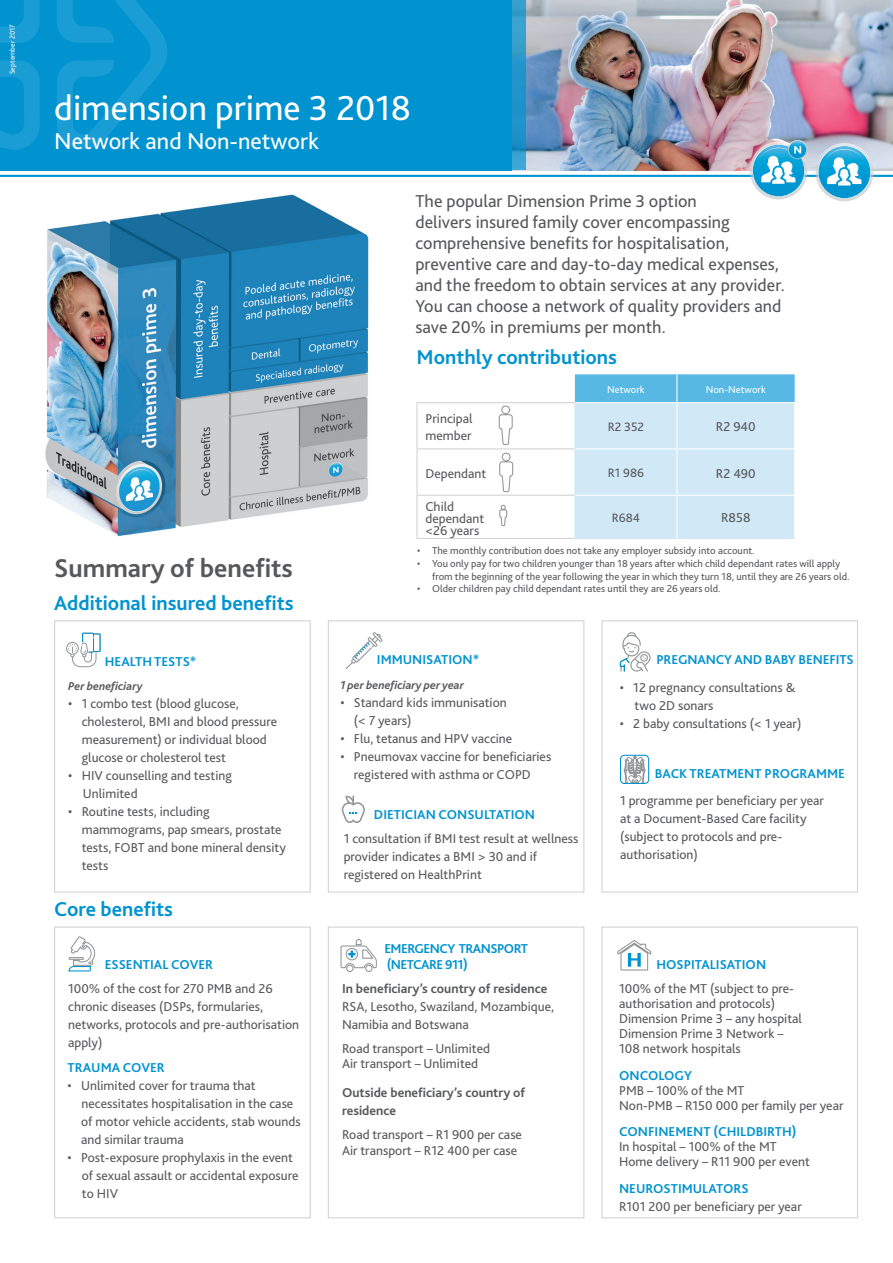
<style>
.page{position:relative;width:893px;height:1263px;background:#fff}
.page>*{position:absolute;margin:0;border:0;box-sizing:border-box;transform-origin:0 0}
.t1{font:36.3px "Bliss 2";color:#fff}
.t2{font:700 27px "Bliss 2";color:#57585a}
.t3{font:24px "Bliss 2";color:#fff}
.t4{font:700 21px "Bliss 2";color:#0093d0}
.t5{font:18px/21px "Bliss 2";color:#57585a}
.t6{font:13.5px/18px "Bliss 2";color:#57585a}
.t7{font:700 13.5px "Bliss 2";color:#0093d0}
.t8{font:700 13.5px/18px "Bliss 2";color:#57585a}
.t9{font:700 13.5px/16.2px "Bliss 2";letter-spacing:-.04em;color:#0093d0}
.t10{font:12.75px "Bliss 2";color:#57585a}
.t11{font:italic 700 12px "Bliss 2";color:#57585a}
.t12{font:10.5px/12.6px "Bliss 2";color:#57585a}
.t13{font:10.5px "Bliss 2";color:#fff}
.t14{font:7.5px "Bliss 2";color:#fff}
</style>
<div class="page">
<div style="left:54px;top:620px;width:257px;height:272px;border:1px solid #d1d2d4"></div>
<img style="left:45px;top:194px;width:324px;height:343px">
<img style="left:526px;top:0;width:367px;height:170px">
<svg style="left:512px;top:0;width:14px;height:170px;background:#2a98cb"></svg>
<div style="left:0;top:0;width:512px;height:170px;background:#0093d0"></div>
<svg style="left:0;top:0;width:40px;height:150px"></svg>
<svg style="left:57px;top:0;width:110px;height:150px"></svg>
<hr style="left:0;top:175px;width:893px;height:2px;background:#0093d0">
<div style="left:328px;top:620px;width:256px;height:272px;border:1px solid #d1d2d4"></div>
<div style="left:601px;top:620px;width:257px;height:272px;border:1px solid #d1d2d4"></div>
<div style="left:54px;top:926px;width:257px;height:292px;border:1px solid #d1d2d4"></div>
<div style="left:328px;top:926px;width:256px;height:292px;border:1px solid #d1d2d4"></div>
<div style="left:601px;top:926px;width:257px;height:292px;border:1px solid #d1d2d4"></div>
<svg style="left:66px;top:633px;width:35px;height:34px"></svg>
<svg style="left:345px;top:632px;width:38px;height:37px"></svg>
<svg style="left:620px;top:632px;width:31px;height:40px"></svg>
<svg style="left:342px;top:796px;width:23px;height:27px"></svg>
<hr style="left:416px;top:403px;width:2px;height:45px;background:#d1d2d4">
<hr style="left:416px;top:448px;width:158px;height:1px;background:#d1d2d4">
<hr style="left:416px;top:449px;width:2px;height:46px;background:#d1d2d4">
<hr style="left:416px;top:495px;width:158px;height:1px;background:#d1d2d4">
<hr style="left:416px;top:496px;width:2px;height:42px;background:#d1d2d4">
<hr style="left:416px;top:538px;width:158px;height:1px;background:#d1d2d4">
<hr style="left:416px;top:402px;width:159px;height:1px;background:#d1d2d4">
<hr style="left:574px;top:403px;width:1px;height:46px;background:#d1e8f6">
<hr style="left:574px;top:449px;width:1px;height:46px;background:#d1e8f6">
<hr style="left:574px;top:495px;width:1px;height:43px;background:#d1e8f6">
<hr style="left:574px;top:538px;width:103px;height:1px;background:#d1e8f6">
<hr style="left:677px;top:538px;width:118px;height:1px;background:#d1e8f6">
<svg style="left:575px;top:374px;width:220px;height:164px;background:#bce0f2"></svg>
<hr style="left:575px;top:448px;width:102px;height:1px;background:#fff">
<hr style="left:677px;top:448px;width:118px;height:1px;background:#fff">
<hr style="left:575px;top:495px;width:102px;height:1px;background:#fff">
<hr style="left:677px;top:495px;width:118px;height:1px;background:#fff">
<svg style="left:499px;top:504px;width:9px;height:22px"></svg>
<svg style="left:498px;top:405px;width:16px;height:88px"></svg>
<svg style="left:623px;top:754px;width:23px;height:28px"></svg>
<div style="left:620px;top:755px;width:29px;height:29px;border:1px solid #0093d0;border-radius:4px"></div>
<svg style="left:68px;top:936px;width:28px;height:36px"></svg>
<svg style="left:617px;top:940px;width:35px;height:31px"></svg>
<svg style="left:340px;top:939px;width:37px;height:33px"></svg>
<svg style="left:815px;top:143px;width:58px;height:58px"></svg>
<svg style="left:750px;top:140px;width:57px;height:59px"></svg>
<p class="t14" style="left:8px;top:74px;width:51px;rotate:-90deg">September 2017</p>
<h1 class="t1" style="left:54px;top:86px;width:358px">dimension prime 3 2018</h1>
<h3 class="t3" style="left:54px;top:126px;width:266px">Network and Non-network</h3>
<p class="t5" style="left:415px;top:190px;width:371px">The popular Dimension Prime 3 option<br>delivers insured family cover encompassing comprehensive benefits for hospitalisation, preventive care and day-to-day medical expenses, and the freedom to obtain services at any provider.<br>You can choose a network of quality providers and save 20% in premiums per month.</p>
<h3 class="t4" style="left:416px;top:344px;width:202px">Monthly contributions</h3>
<p class="t13" style="left:607px;top:383px;width:39px">Network</p>
<p class="t13" style="left:706px;top:383px;width:62px">Non-Network</p>
<h2 class="t2" style="left:54px;top:551px;width:240px">Summary of benefits</h2>
<h3 class="t4" style="left:54px;top:590px;width:241px">Additional insured benefits</h3>
<p class="t6" style="left:425px;top:410px;width:49px;line-height:16.5px">Principal member</p>
<p class="t10" style="left:608px;top:419px;width:38px">R2 352</p>
<p class="t6" style="left:716px;top:418px;width:41px">R2 940</p>
<p class="t6" style="left:425px;top:464px;width:62px">Dependant</p>
<p class="t10" style="left:608px;top:465px;width:38px">R1 986</p>
<p class="t6" style="left:716px;top:464px;width:41px">R2 490</p>
<p class="t6" style="left:425px;top:500px;width:60px;line-height:12px">Child dependant &lt;26 years</p>
<p class="t10" style="left:612px;top:510px;width:30px">R684</p>
<p class="t6" style="left:721px;top:509px;width:31px">R858</p>
<p class="t12" style="left:417px;top:544px;width:339px">• The monthly contribution does not take any employer subsidy into account.</p>
<p class="t12" style="left:432px;top:557px;width:419px;text-indent:-15px">• You only pay for two children younger than 18 years after which child dependant rates will apply from the beginning of the year following the year in which they turn 18, until they are 26 years old.</p>
<p class="t12" style="left:417px;top:582px;width:305px">• Older children pay child dependant rates until they are 26 years old.</p>
<p class="t7" style="left:105px;top:653px;width:93px">HEALTH TESTS*</p>
<p class="t7" style="left:377px;top:651px;width:104px">IMMUNISATION*</p>
<p class="t7" style="left:656px;top:651px;width:199px">PREGNANCY AND BABY BENEFITS</p>
<p class="t11" style="left:68px;top:679px;width:76px">Per beneficiary</p>
<p class="t6" style="left:82px;top:695px;width:197px;text-indent:-14px">• 1 combo test (blood glucose, cholesterol, BMI and blood pressure measurement) or individual blood glucose or cholesterol test</p>
<p class="t6" style="left:83px;top:766px;width:151px;text-indent:-15px">• HIV counselling and testing<br>Unlimited</p>
<p class="t6" style="left:82px;top:802px;width:206px;text-indent:-14px">• Routine tests, including mammograms, pap smears, prostate tests, FOBT and bone mineral density tests</p>
<h3 class="t4" style="left:54px;top:896px;width:120px">Core benefits</h3>
<p class="t7" style="left:105px;top:956px;width:110px">ESSENTIAL COVER</p>
<p class="t6" style="left:68px;top:979px;width:233px">100% of the cost for 270 PMB and 26 chronic diseases (DSPs, formularies, networks, protocols and pre-authorisation apply)</p>
<p class="t7" style="left:68px;top:1059px;width:99px">TRAUMA COVER</p>
<p class="t6" style="left:81px;top:1076px;width:221px;text-indent:-14px">• Unlimited cover for trauma that necessitates hospitalisation in the case of motor vehicle accidents, stab wounds and similar trauma</p>
<p class="t6" style="left:82px;top:1148px;width:218px;text-indent:-14px">• Post-exposure prophylaxis in the event of sexual assault or accidental exposure to HIV</p>
<p class="t11" style="left:340px;top:678px;width:125px">1 per beneficiary per year</p>
<p class="t6" style="left:354px;top:693px;width:154px;text-indent:-14px">• Standard kids immunisation (&lt; 7 years)</p>
<p class="t6" style="left:340px;top:729px;width:173px">• Flu, tetanus and HPV vaccine</p>
<p class="t6" style="left:340px;top:747px;width:212px;text-align:center">• Pneumovax vaccine for beneficiaries registered with asthma or COPD</p>
<p class="t7" style="left:374px;top:806px;width:163px">DIETICIAN CONSULTATION</p>
<p class="t6" style="left:344px;top:829px;width:236px">1 consultation if BMI test result at wellness provider indicates a BMI &gt; 30 and if registered on HealthPrint</p>
<p class="t9" style="left:384px;top:940px;width:145px">EMERGENCY TRANSPORT (NETCARE 911)</p>
<p class="t8" style="left:342px;top:979px;width:207px">In beneficiary’s country of residence</p>
<p class="t6" style="left:342px;top:997px;width:214px">RSA, Lesotho, Swaziland, Mozambique,<br>Namibia and Botswana</p>
<p class="t6" style="left:342px;top:1041px;width:150px;line-height:15px">Road transport – Unlimited<br>Air transport – Unlimited</p>
<p class="t8" style="left:342px;top:1083px;width:185px">Outside beneficiary’s country of residence</p>
<p class="t6" style="left:342px;top:1126px;width:181px;line-height:16.2px">Road transport – R1 900 per case<br>Air transport – R12 400 per case</p>
<p class="t6" style="left:635px;top:678px;width:163px;text-indent:-15px">• 12 pregnancy consultations &amp; two 2D sonars</p>
<p class="t6" style="left:620px;top:714px;width:183px">• 2 baby consultations (&lt; 1 year)</p>
<p class="t7" style="left:655px;top:765px;width:192px">BACK TREATMENT PROGRAMME</p>
<p class="t6" style="left:620px;top:791px;width:205px">1 programme per beneficiary per year at a Document-Based Care facility (subject to protocols and pre&shy;authorisation)</p>
<p class="t7" style="left:656px;top:956px;width:111px">HOSPITALISATION</p>
<p class="t6" style="left:619px;top:981px;width:184px;line-height:15px">100% of the MT (subject to pre&shy;authorisation and protocols)<br>Dimension Prime 3 – any hospital<br>Dimension Prime 3 Network –<br>108 network hospitals</p>
<p class="t7" style="left:619px;top:1067px;width:74px">ONCOLOGY</p>
<p class="t6" style="left:619px;top:1082px;width:226px;line-height:15px">PMB – 100% of the MT<br>Non-PMB – R150 000 per family per year</p>
<p class="t7" style="left:619px;top:1123px;width:179px">CONFINEMENT (CHILDBIRTH)</p>
<p class="t6" style="left:619px;top:1139px;width:192px;line-height:15px">In hospital – 100% of the MT<br>Home delivery – R11 900 per event</p>
<p class="t7" style="left:619px;top:1180px;width:131px">NEUROSTIMULATORS</p>
<p class="t6" style="left:619px;top:1197px;width:184px">R101 200 per beneficiary per year</p>
</div>
